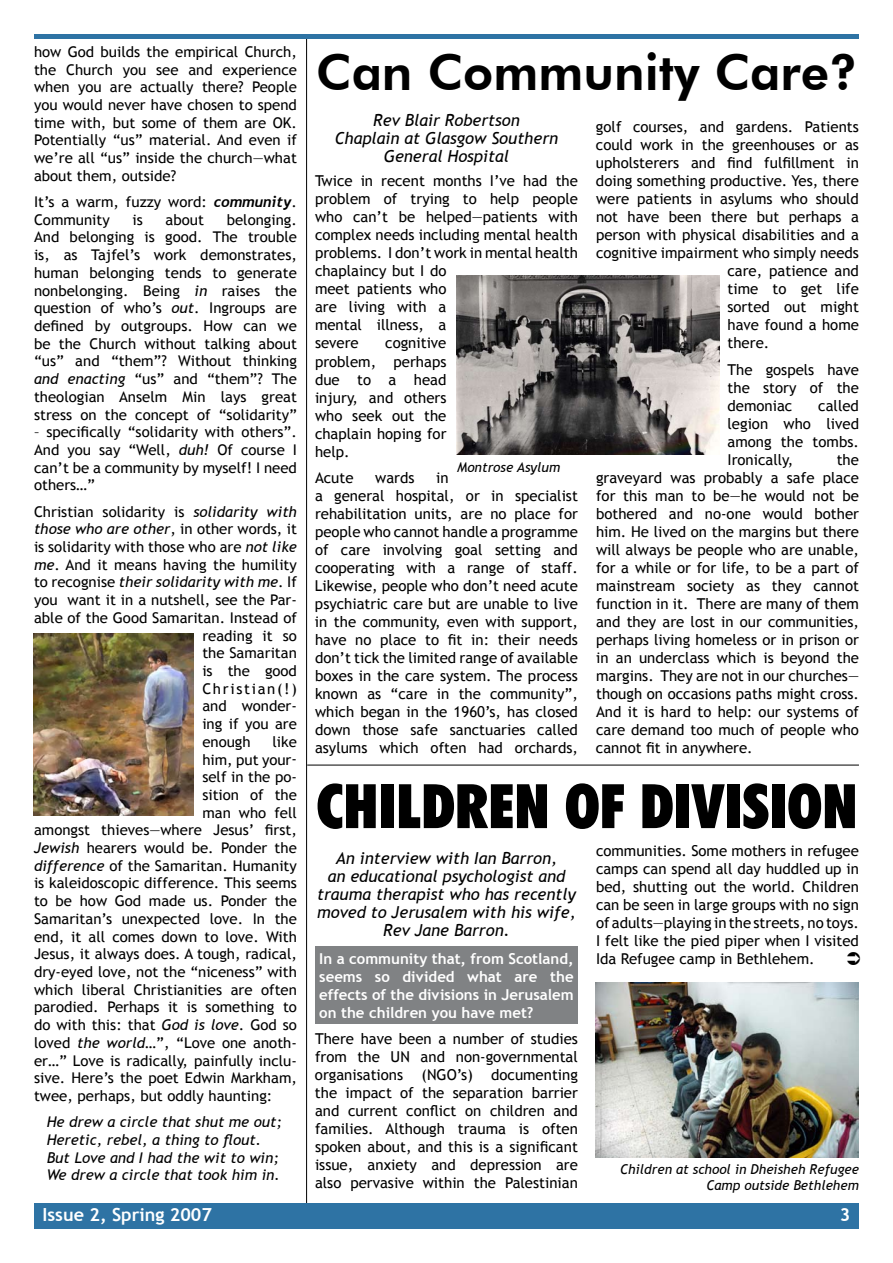
<style>
.page{position:relative;width:893px;height:1263px;background:#fff}
.page>*{position:absolute;margin:0;border:0;box-sizing:border-box;transform-origin:0 0}
.t1{font:900 condensed 61.5px "Futura BT";color:#000}
.t2{font:800 49.5px "Futura BT";color:#000}
.t3{font:700 18px "Trebuchet MS";color:#fff}
.t4{font:italic 16.5px/18px "Trebuchet MS";color:#000;text-align:center}
.t5{font:15px/18px "Trebuchet MS";color:#000;text-align:justify}
.t6{font:700 15px/18px "Trebuchet MS";color:#fff;text-align:justify}
.t7{font:14.7px/17.7px "Trebuchet MS";color:#000;text-align:justify}
.t8{font:italic 14.7px/17.7px "Trebuchet MS";color:#000}
.t9{font:14.7px "Trebuchet MS";letter-spacing:.11em;color:#000}
.t10{font:italic 13.5px/16.2px "Trebuchet MS";color:#000;text-align:right}
.s1{font-family:"Trebuchet";font-weight:700;font-style:italic}
.s2{font-style:italic}
.s3{font-style:normal}
</style>
<div class="page">
<div style="left:315px;top:946px;width:263px;height:77px;background:#808284"></div>
<hr style="left:306px;top:34px;width:1px;height:1171px;background:#000">
<div style="left:34px;top:1203px;width:825px;height:26px;background:#2e73a4"></div>
<hr style="left:34px;top:34px;width:825px;height:4px;background:#2e73a4">
<hr style="left:307px;top:765px;width:552px;height:1px;background:#000">
<img style="left:456px;top:275px;width:264px;height:180px">
<img style="left:595px;top:982px;width:264px;height:176px">
<img style="left:34px;top:633px;width:160px;height:183px">
<p class="t7" style="left:34px;top:43px;width:264px">how God builds the empirical Church, the Church you see and experience when you are actually there? People you would never have chosen to spend time with, but some of them are OK.<br>Potentially “us” material. And even if we’re all “us” inside the church—what about them, outside?</p>
<p class="t7" style="left:34px;top:193px;width:264px">It’s a warm, fuzzy word: <span class="s1">community</span>.<br>Community</p>
<p class="t7" style="left:34px;top:211px;width:264px;text-indent:193px">belonging.<br>And belonging is good. The trouble is, as Tajfel’s work demonstrates, human belonging tends to generate nonbelonging. Being <span class="s2">in</span> raises the question of who’s <span class="s2">out</span>. Ingroups are defined by outgroups. How can we be the Church without talking about “us” and “them”? Without thinking <span class="s2">and enacting</span> “us” and “them”? The theologian Anselm Min lays great stress on the concept of “solidarity”</p>
<p class="t7" style="left:34px;top:423px;width:264px">– specifically “solidarity with others”.<br>And you say “Well, <span class="s2">duh!</span> Of course I can’t be a community by myself! I need others…”</p>
<p class="t7" style="left:34px;top:503px;width:264px">Christian solidarity is <span class="s2">solidarity with</span></p>
<p class="t8" style="left:34px;top:520px;width:264px">those who are other<span class="s3">, in other words, it</span></p>
<p class="t7" style="left:34px;top:538px;width:264px">is solidarity with those who are <span class="s2">not like</span></p>
<p class="t7" style="left:34px;top:556px;width:264px"><span class="s2">me</span>. And it means having the humility</p>
<p class="t8" style="left:34px;top:573px;width:264px"><span class="s3">to recognise</span> their solidarity with me<span class="s3">. If</span></p>
<p class="t7" style="left:34px;top:591px;width:264px">you want it in a nutshell, see the Par-</p>
<p class="t7" style="left:34px;top:609px;width:264px">able of the Good Samaritan. Instead of</p>
<p class="t7" style="left:202px;top:627px;width:96px">reading it so</p>
<p class="t7" style="left:202px;top:644px;width:96px">the Samaritan</p>
<p class="t7" style="left:202px;top:662px;width:96px">is the good</p>
<p class="t9" style="left:202px;top:680px;width:96px">Christian(!)</p>
<p class="t7" style="left:202px;top:697px;width:96px">and wonder-</p>
<p class="t7" style="left:202px;top:715px;width:96px">ing if you are</p>
<p class="t7" style="left:202px;top:733px;width:50px">enough</p>
<p class="t7" style="left:273px;top:733px;width:26px">like</p>
<p class="t7" style="left:202px;top:751px;width:96px">him, put your-</p>
<p class="t7" style="left:202px;top:768px;width:96px">self in the po-</p>
<p class="t7" style="left:202px;top:786px;width:96px">sition of the</p>
<p class="t7" style="left:202px;top:804px;width:96px">man who fell</p>
<p class="t7" style="left:34px;top:821px;width:264px">amongst thieves—where Jesus’ first,</p>
<p class="t7" style="left:34px;top:839px;width:264px"><span class="s2">Jewish</span> hearers would be. Ponder the</p>
<p class="t7" style="left:34px;top:857px;width:264px"><span class="s2">difference</span> of the Samaritan. Humanity</p>
<p class="t7" style="left:34px;top:874px;width:264px">is kaleidoscopic difference. This seems</p>
<p class="t7" style="left:34px;top:892px;width:264px">to be how God made us. Ponder the</p>
<p class="t7" style="left:34px;top:910px;width:264px">Samaritan’s unexpected love. In the</p>
<p class="t7" style="left:34px;top:928px;width:264px">end, it all comes down to love. With</p>
<p class="t7" style="left:34px;top:945px;width:264px">Jesus, it always does. A tough, radical,</p>
<p class="t7" style="left:34px;top:963px;width:264px">dry-eyed love, not the “niceness” with</p>
<p class="t7" style="left:34px;top:981px;width:264px">which liberal Christianities are often</p>
<p class="t7" style="left:34px;top:998px;width:264px">parodied. Perhaps it is something to</p>
<p class="t7" style="left:34px;top:1016px;width:264px">do with this: that <span class="s2">God is love</span>. God so</p>
<p class="t7" style="left:34px;top:1034px;width:264px">loved <span class="s2">the world</span>…”, “Love one anoth-</p>
<p class="t7" style="left:34px;top:1052px;width:264px">er…” Love is radically, painfully inclu-</p>
<p class="t7" style="left:34px;top:1069px;width:264px">sive. Here’s the poet Edwin Markham,</p>
<p class="t7" style="left:34px;top:1087px;width:240px">twee, perhaps, but oddly haunting:</p>
<p class="t8" style="left:47px;top:1113px;width:237px">He drew a circle that shut me out;<br>Heretic, rebel, a thing to flout.<br>But Love and I had the wit to win;<br>We drew a circle that took him in.</p>
<p class="t7" style="left:133px;top:211px;width:12px">is</p>
<p class="t7" style="left:166px;top:211px;width:40px">about</p>
<h2 class="t2" style="left:316px;top:42px;width:543px">Can Community Care?</h2>
<p class="t4" style="left:335px;top:111px;width:225px">Rev Blair Robertson<br>Chaplain at Glasgow Southern<br>General Hospital</p>
<p class="t5" style="left:596px;top:118px;width:264px">golf courses, and gardens. Patients</p>
<p class="t5" style="left:596px;top:136px;width:264px">could work in the greenhouses or as</p>
<p class="t5" style="left:596px;top:154px;width:264px">upholsterers and find fulfillment in</p>
<p class="t5" style="left:596px;top:172px;width:264px">doing something productive. Yes, there</p>
<p class="t5" style="left:596px;top:190px;width:264px">were patients in asylums who should</p>
<p class="t5" style="left:596px;top:208px;width:264px">not have been there but perhaps a</p>
<p class="t5" style="left:596px;top:226px;width:264px">person with physical disabilities and a</p>
<p class="t5" style="left:596px;top:244px;width:264px">cognitive impairment who simply needs</p>
<p class="t5" style="left:727px;top:262px;width:133px">care, patience and</p>
<p class="t5" style="left:727px;top:280px;width:133px">time to get life</p>
<p class="t5" style="left:727px;top:298px;width:133px">sorted out might</p>
<p class="t5" style="left:727px;top:316px;width:133px">have found a home</p>
<p class="t5" style="left:727px;top:334px;width:43px">there.</p>
<p class="t5" style="left:727px;top:361px;width:133px">The gospels have the story of the demoniac</p>
<p class="t5" style="left:315px;top:172px;width:264px;text-align:left">Twice in recent months I’ve had the problem of trying to help people who can’t be helped—patients with complex needs including mental health problems. I don’t work in mental health chaplaincy but I do<br>meet patients who<br>are living with a<br>mental illness, a<br>severe</p>
<p class="t5" style="left:315px;top:334px;width:133px;text-indent:70px">cognitive problem, perhaps due to a head injury, and others who seek out the chaplain hoping for help.</p>
<p class="t5" style="left:315px;top:469px;width:40px">Acute</p>
<p class="t5" style="left:375px;top:469px;width:41px">wards</p>
<p class="t5" style="left:727px;top:397px;width:133px;text-indent:91px">called legion who lived among the tombs.<br>Ironically,</p>
<p class="t5" style="left:596px;top:451px;width:265px;text-indent:241px">the graveyard was probably a safe place for this man to be—he would not be bothered and no-one would bother him. He lived on the margins but there will always be people who are unable, for a while or for life, to be a part of mainstream society as they cannot function in it. There are many of them and they are lost in our communities, perhaps living homeless or in prison or in an underclass which is beyond the margins. They are not in our churches— though on occasions paths might cross.<br>And it is hard to help: our systems of care demand too much of people who cannot fit in anywhere.</p>
<p class="t10" style="left:457px;top:460px;width:105px">Montrose Asylum</p>
<p class="t5" style="left:315px;top:469px;width:265px;text-align:center">in<br>a general hospital, or in specialist rehabilitation units, are no place for people who cannot handle a programme of care involving goal setting and cooperating with a range of staff.<br>Likewise, people who don’t need acute psychiatric care but are unable to live in the community, even with support, have no place to fit in: their needs don’t tick the limited range of available boxes in the care system. The process known as “care in the community”, which began in the 1960’s, has closed down those safe sanctuaries called asylums which often had orchards,</p>
<h1 class="t1" style="left:316px;top:769px;width:542px">CHILDREN OF DIVISION</h1>
<p class="t4" style="left:317px;top:849px;width:260px">An interview with Ian Barron,<br>an educational psychologist and trauma therapist who has recently moved to Jerusalem with his wife,<br>Rev Jane Barron.</p>
<p class="t6" style="left:319px;top:949px;width:256px">In a community that, from Scotland, seems so divided what are the effects of the divisions in Jerusalem on the children you have met?</p>
<p class="t5" style="left:315px;top:1030px;width:264px">There have been a number of studies from the UN and non-governmental organisations (NGO’s) documenting the impact of the separation barrier and current conflict on children and families. Although trauma is often spoken about, and this is a significant issue, anxiety and depression are also pervasive within the Palestinian</p>
<p class="t5" style="left:596px;top:842px;width:264px">communities. Some mothers in refugee camps can spend all day huddled up in bed, shutting out the world. Children can be seen in large groups with no sign of adults—playing in the streets, no toys.<br>I felt like the pied piper when I visited Ida Refugee camp in Bethlehem.</p>
<p class="t10" style="left:620px;top:1161px;width:240px">Children at school in Dheisheh Refugee<br>Camp outside Bethlehem</p>
<p class="t3" style="left:43px;top:1203px;width:171px">Issue 2, Spring 2007</p>
<p class="t3" style="left:840px;top:1203px;width:12px">3</p>
</div>
